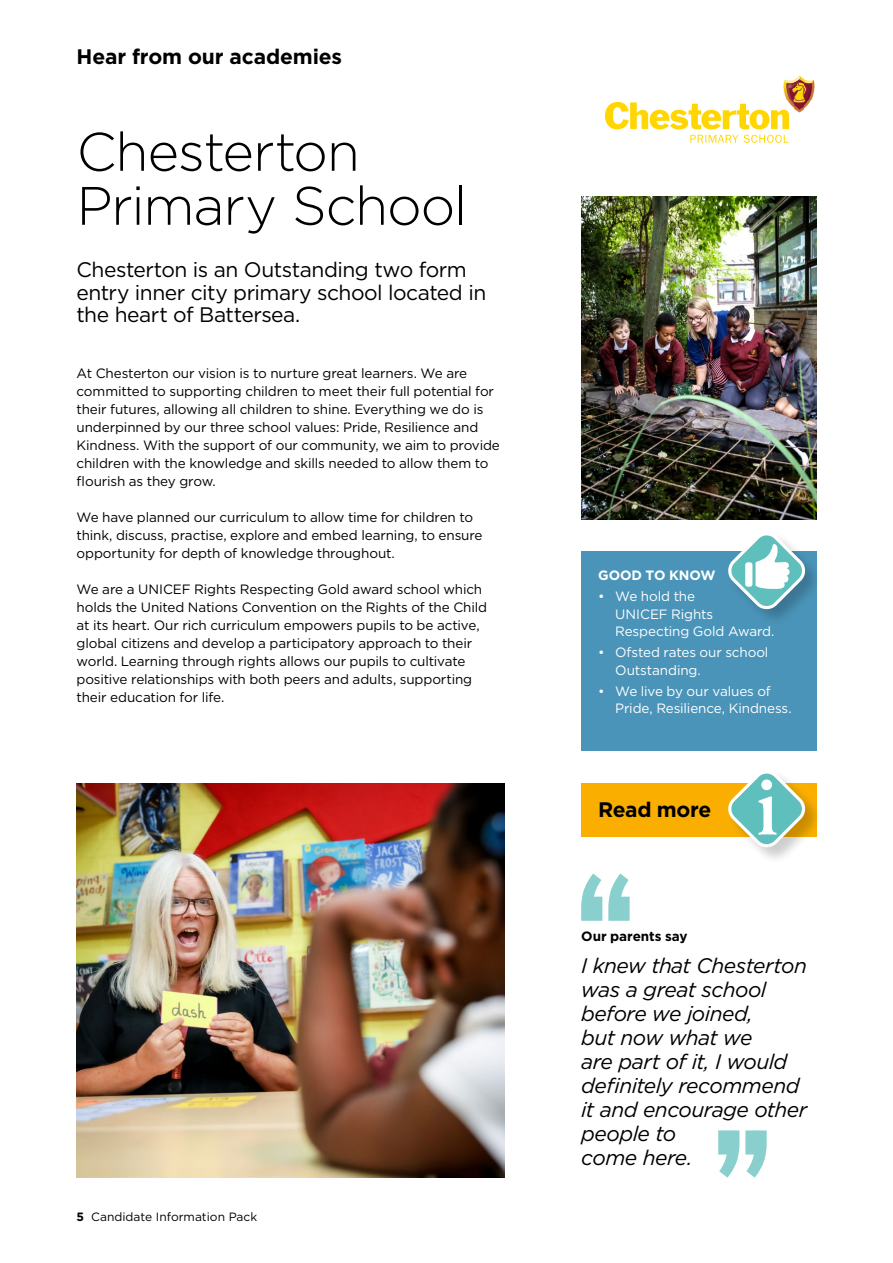
<style>
.page{position:relative;width:893px;height:1263px;background:#fff}
.page>*{position:absolute;margin:0;border:0;box-sizing:border-box;transform-origin:0 0}
.t1{font:300 54px/54px "Gotham";letter-spacing:-.02em;color:#000}
.t2{font:italic 21px/24px "Gotham";letter-spacing:-.025em;color:#000}
.t3{font:21px/22.5px "Gotham";letter-spacing:-.02em;color:#000}
.t4{font:700 21px "Gotham";letter-spacing:-.01em;color:#000}
.t5{font:13.5px/18px "Gotham";letter-spacing:-.01em;color:#000}
.t6{font:13.5px/17.2px "Gotham";letter-spacing:-.01em;color:#fff}
.t7{font:700 13.5px "Gotham";letter-spacing:-.005em;color:#000}
.t8{font:700 13.5px "Gotham";color:#fff}
.t9{font:12px "Gotham";color:#000}
.s1{font-weight:700}
</style>
<div class="page">
<div style="left:581px;top:783px;width:235px;height:54px;background:#f9ae00"></div>
<div style="left:581px;top:551px;width:235px;height:200px;background:#4a94b9"></div>
<svg style="left:581px;top:873px;width:49px;height:48px"></svg>
<svg style="left:718px;top:1130px;width:49px;height:48px"></svg>
<div style="left:728px;top:770px;width:95px;height:95px;background:#000;opacity:.2"></div>
<svg style="left:728px;top:770px;width:81px;height:81px"></svg>
<img style="left:77px;top:783px;width:428px;height:395px">
<img style="left:581px;top:196px;width:235px;height:323px">
<svg style="left:690px;top:135px;width:98px;height:8px"></svg>
<svg style="left:605px;top:76px;width:210px;height:53px"></svg>
<div style="left:728px;top:532px;width:94px;height:94px;background:#000;opacity:.2"></div>
<svg style="left:728px;top:532px;width:81px;height:81px"></svg>
<h2 class="t4" style="left:77px;top:42px;width:267px">Hear from our academies</h2>
<h1 class="t1" style="left:77px;top:123px;width:392px">Chesterton<br>Primary School</h1>
<h2 class="t3" style="left:77px;top:258px;width:411px">Chesterton is an Outstanding two form entry inner city primary school located in the heart of Battersea.</h2>
<p class="t5" style="left:77px;top:364px;width:425px">At Chesterton our vision is to nurture great learners. We are committed to supporting children to meet their full potential for their futures, allowing all children to shine. Everything we do is underpinned by our three school values: Pride, Resilience and Kindness. With the support of our community, we aim to provide children with the knowledge and skills needed to allow them to flourish as they grow.</p>
<p class="t5" style="left:77px;top:508px;width:408px">We have planned our curriculum to allow time for children to think, discuss, practise, explore and embed learning, to ensure opportunity for depth of knowledge throughout.</p>
<p class="t5" style="left:77px;top:580px;width:412px">We are a UNICEF Rights Respecting Gold award school which holds the United Nations Convention on the Rights of the Child at its heart. Our rich curriculum empowers pupils to be active, global citizens and develop a participatory approach to their world. Learning through rights allows our pupils to cultivate positive relationships with both peers and adults, supporting their education for life.</p>
<p class="t9" style="left:77px;top:1209px;width:182px"><span class="s1">5</span> Candidate Information Pack</p>
<p class="t8" style="left:598px;top:566px;width:119px">GOOD TO KNOW</p>
<p class="t6" style="left:615px;top:588px;width:161px;text-indent:-17px">• We hold the<br>UNICEF Rights<br>Respecting Gold Award.</p>
<p class="t6" style="left:615px;top:644px;width:155px;text-indent:-17px">• Ofsted rates our school<br>Outstanding.</p>
<p class="t6" style="left:615px;top:682px;width:178px;text-indent:-17px">• We live by our values of<br>Pride, Resilience, Kindness.</p>
<h2 class="t4" style="left:598px;top:796px;width:115px">Read more</h2>
<p class="t7" style="left:581px;top:927px;width:108px">Our parents say</p>
<h2 class="t2" style="left:581px;top:953px;width:228px">I knew that Chesterton was a great school before we joined,<br>but now what we<br>are part of it, I would definitely recommend it and encourage other people to<br>come here.</h2>
</div>
